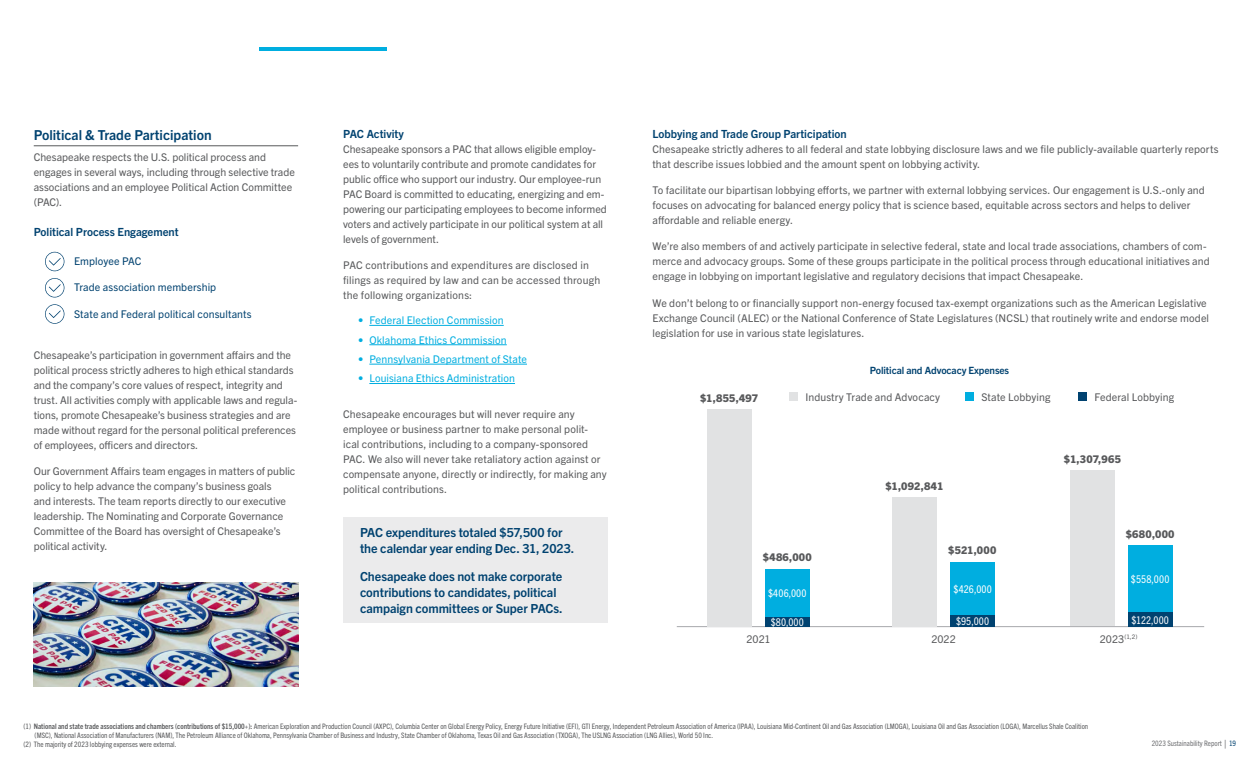
<style>
.page{position:relative;width:1260px;height:765px;background:#fff}
.page>*{position:absolute;margin:0;border:0;box-sizing:border-box;transform-origin:0 0}
.t1{font:700 13.75px "Trade Gothic Next LT Pro";color:#004270}
.t2{font:700 12.5px/16.2px "Trade Gothic Next LT Pro";letter-spacing:-.005em;color:#004270}
.t3{font:700 11.25px "Trade Gothic Next LT Pro";color:#004270}
.t4{font:10.62px/15px "Trade Gothic Next LT Pro";letter-spacing:.005em;color:#58595b}
.t5{font:10.62px "Trade Gothic Next LT Pro";letter-spacing:.005em;color:#00aee0}
.t6{font:10.62px "Trade Gothic Next LT Pro";letter-spacing:.005em;color:#004270}
.t7{font:800 10.62px "Trade Gothic Next LT Pro";letter-spacing:.025em;color:#58595b}
.t8{font:condensed 10.62px "Trade Gothic Next LT Pro";letter-spacing:.01em;color:#fff}
.t9{font:700 10px "Trade Gothic Next LT Pro";letter-spacing:-.01em;color:#004270}
.t10{font:condensed 7.5px "Trade Gothic Next LT Pro";color:#58595b}
.t11{font:condensed 7.5px "Trade Gothic Next LT Pro";color:#6e6f72}
.t12{font:6.25px "Trade Gothic Next LT Pro";color:#58595b}
.s1{font-size:10.62px}
.s2{font-weight:700}
.s3{font-size:11.25px}
.s4{color:#004270}
</style>
<div class="page">
<hr style="left:260px;top:47px;width:127px;height:4px;background:#00aee0">
<hr style="left:34px;top:146px;width:264px;height:1px;background:#58595b">
<svg style="left:45px;top:252px;width:19px;height:19px"></svg>
<svg style="left:45px;top:278px;width:19px;height:20px"></svg>
<svg style="left:45px;top:304px;width:19px;height:20px"></svg>
<hr style="left:369px;top:325px;width:135px;height:1px;background:#00aee0">
<hr style="left:369px;top:344px;width:138px;height:1px;background:#00aee0">
<hr style="left:369px;top:364px;width:158px;height:1px;background:#00aee0">
<hr style="left:369px;top:383px;width:146px;height:1px;background:#00aee0">
<img style="left:34px;top:582px;width:264px;height:105px">
<hr style="left:677px;top:626px;width:527px;height:1px;background:#a7a9ac">
<div style="left:765px;top:569px;width:44px;height:48px;background:#00aee0"></div>
<div style="left:765px;top:617px;width:44px;height:10px;background:#004270"></div>
<div style="left:707px;top:409px;width:44px;height:217px;background:#e1e2e3"></div>
<div style="left:892px;top:497px;width:44px;height:129px;background:#e1e2e3"></div>
<div style="left:950px;top:563px;width:44px;height:52px;background:#00aee0"></div>
<div style="left:950px;top:615px;width:44px;height:12px;background:#004270"></div>
<div style="left:790px;top:393px;width:8px;height:8px;background:#e1e2e3"></div>
<div style="left:966px;top:393px;width:8px;height:8px;background:#00aee0"></div>
<div style="left:1079px;top:393px;width:8px;height:8px;background:#004270"></div>
<div style="left:343px;top:517px;width:265px;height:106px;background:#ebebec"></div>
<div style="left:1070px;top:471px;width:45px;height:155px;background:#e1e2e3"></div>
<div style="left:1128px;top:612px;width:44px;height:14px;background:#004270"></div>
<div style="left:1128px;top:546px;width:44px;height:66px;background:#00aee0"></div>
<p class="t1" style="left:34px;top:125px;width:179px">Political &amp; Trade Participation</p>
<p class="t4" style="left:34px;top:149px;width:263px">Chesapeake respects the U. S. political process and engages in several ways, including through selective trade associations and an employee Political Action Committee (PAC).</p>
<p class="t3" style="left:34px;top:224px;width:146px">Political Process Engagement</p>
<p class="t6" style="left:74px;top:254px;width:69px">Employee PAC</p>
<p class="t6" style="left:74px;top:280px;width:144px">Trade association membership</p>
<p class="t6" style="left:74px;top:306px;width:179px">State and Federal political consultants</p>
<p class="t4" style="left:34px;top:347px;width:265px">Chesapeake’s participation in government affairs and the political process strictly adheres to high ethical standards and the company’s core values of respect, integrity and trust. All activities comply with applicable laws and regula&shy;tions, promote Chesapeake’s business strategies and are made without regard for the personal political preferences of employees, officers and directors.</p>
<p class="t4" style="left:34px;top:463px;width:263px">Our Government Affairs team engages in matters of public policy to help advance the company’s business goals<br>and interests. The team reports directly to our executive leadership. The Nominating and Corporate Governance Committee of the Board has oversight of Chesapeake’s political activity.</p>
<p class="t3" style="left:343px;top:126px;width:62px">PAC Activity</p>
<p class="t4" style="left:343px;top:141px;width:265px">Chesapeake sponsors a PAC that allows eligible employ&shy;ees to voluntarily contribute and promote candidates for public office who support our industry. Our employee-run PAC Board is committed to educating, energizing and em&shy;powering our participating employees to become informed voters and actively participate in our political system at all levels of government.</p>
<p class="t4" style="left:343px;top:257px;width:259px">PAC contributions and expenditures are disclosed in filings as required by law and can be accessed through the following organizations:</p>
<p class="t5" style="left:358px;top:313px;width:147px">• Federal Election Commission</p>
<p class="t5" style="left:358px;top:332px;width:150px">• Oklahoma Ethics Commission</p>
<p class="t5" style="left:358px;top:352px;width:170px">• Pennsylvania Department of State</p>
<p class="t5" style="left:358px;top:371px;width:158px">• Louisiana Ethics Administration</p>
<p class="t4" style="left:343px;top:406px;width:265px">Chesapeake encourages but will never require any employee or business partner to make personal polit&shy;ical contributions, including to a company-sponsored PAC. We also will never take retaliatory action against or compensate anyone, directly or indirectly, for making any political contributions.</p>
<p class="t2" style="left:360px;top:523px;width:216px">PAC expenditures totaled $57,500 for the calendar year ending Dec. 31, 2023.</p>
<p class="t2" style="left:360px;top:567px;width:204px">Chesapeake does not make corporate contributions to candidates, political campaign committees or Super PACs.</p>
<p class="t3" style="left:652px;top:126px;width:196px">Lobbying and Trade Group Participation</p>
<p class="t4" style="left:652px;top:141px;width:568px">Chesapeake strictly adheres to all federal and state lobbying disclosure laws and we file publicly-available quarterly reports that describe issues lobbied and the amount spent on lobbying activity.</p>
<p class="t4" style="left:652px;top:182px;width:554px">To facilitate our bipartisan lobbying efforts, we partner with external lobbying services. Our engagement is U.S.-only and focuses on advocating for balanced energy policy that is science based, equitable across sectors and helps to deliver affordable and reliable energy.</p>
<p class="t4" style="left:652px;top:238px;width:559px">We’re also members of and actively participate in selective federal, state and local trade associations, chambers of com&shy;merce and advocacy groups. Some of these groups participate in the political process through educational initiatives and engage in lobbying on important legislative and regulatory decisions that impact Chesapeake.</p>
<p class="t4" style="left:652px;top:295px;width:558px">We don’t belong to or financially support non-energy focused tax-exempt organizations such as the American Legislative<br>Exchange Council (ALEC) or the National Conference of State Legislatures (NCSL) that routinely write and endorse model legislation for use in various state legislatures.</p>
<p class="t7" style="left:700px;top:390px;width:60px">$1,855,497</p>
<p class="t9" style="left:870px;top:363px;width:141px">Political and Advocacy Expenses</p>
<p class="t4" style="left:805px;top:389px;width:136px">Industry Trade and Advocacy</p>
<p class="t4" style="left:981px;top:389px;width:71px">State Lobbying</p>
<p class="t4" style="left:1094px;top:389px;width:81px">Federal Lobbying</p>
<p class="t7" style="left:885px;top:478px;width:59px">$1,092,841</p>
<p class="t7" style="left:1064px;top:452px;width:59px">$1,307,965</p>
<p class="t7" style="left:763px;top:550px;width:51px">$486,000</p>
<p class="t8" style="left:768px;top:586px;width:40px">$406,000</p>
<p class="t8" style="left:771px;top:615px;width:35px">$80,000</p>
<p class="t7" style="left:948px;top:543px;width:50px">$521,000</p>
<p class="t8" style="left:954px;top:582px;width:40px">$426,000</p>
<p class="t8" style="left:956px;top:614px;width:35px">$95,000</p>
<p class="t4" style="left:747px;top:630px;width:26px">2021</p>
<p class="t4" style="left:931px;top:630px;width:26px">2022</p>
<p class="t7" style="left:1126px;top:527px;width:50px">$680,000</p>
<p class="t8" style="left:1131px;top:572px;width:40px">$558,000</p>
<p class="t8" style="left:1131px;top:613px;width:39px">$122,000</p>
<p class="t12" style="left:1100px;top:632px;width:39px"><span class="s1">2023</span>(1,2)</p>
<p class="t10" style="left:23px;top:721px;width:1066px">(1) <span class="s2">National and state trade associations and chambers (contributions of $15,000+):</span> American Exploration and Production Council (AXPC), Columbia Center on Global Energy Policy, Energy Future Initiative (EFI), GTI Energy, Independent Petroleum Association of America (IPAA), Louisiana Mid-Continent Oil and Gas Association (LMOGA), Louisiana Oil and Gas Association (LOGA), Marcellus Shale Coalition</p>
<p class="t10" style="left:35px;top:730px;width:680px">(MSC), National Association of Manufacturers (NAM), The Petroleum Alliance of Oklahoma, Pennsylvania Chamber of Business and Industry, State Chamber of Oklahoma, Texas Oil and Gas Association (TXOGA), The USLNG Association (LNG Allies), World 50 Inc.</p>
<p class="t10" style="left:23px;top:739px;width:155px">(2) The majority of 2023 lobbying expenses were external.</p>
<p class="t11" style="left:1152px;top:739px;width:86px">2023 Sustainability Report <span class="s3">|</span> <span class="s4">19</span></p>
</div>
